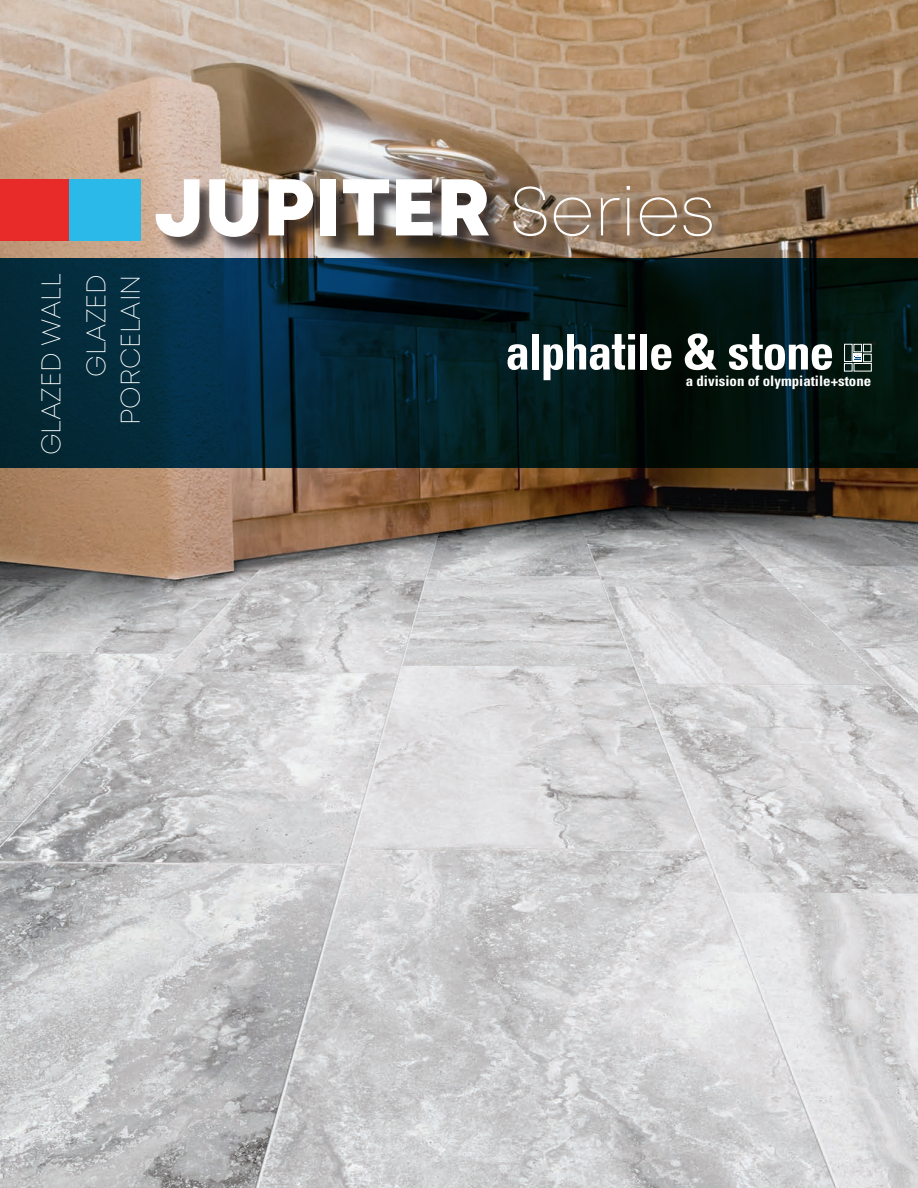
<style>
.page{position:relative;width:918px;height:1188px;background:#fff}
.page>*{position:absolute;margin:0;border:0;box-sizing:border-box;transform-origin:0 0}
.t1{font:80.25px "Mont Heavy DEMO";color:#fff}
.t2{font:27px/45px "Mont Extra Light DEMO";color:#fff;text-align:right}
.t3{font:700 condensed 14.4px "Univers";color:#fff}
.s1{font-family:"Mont Extra Light DEMO";font-size:69.3px}
</style>
<div class="page">
<img style="left:0;top:0;width:918px;height:1188px">
<div style="left:158px;top:182px;width:572px;height:73px;background:#231f20;opacity:.75"></div>
<div style="left:0;top:179px;width:75px;height:61px;background:#e82b28"></div>
<div style="left:69px;top:179px;width:71px;height:61px;background:#2bb9e9"></div>
<svg style="left:0;top:258px;width:918px;height:210px;background:#032028"></svg>
<svg style="left:508px;top:344px;width:19px;height:26px"></svg>
<div style="left:532px;top:334px;width:7px;height:36px;background:#fff"></div>
<svg style="left:544px;top:334px;width:91px;height:46px"></svg>
<div style="left:640px;top:334px;width:7px;height:36px;background:#fff"></div>
<svg style="left:651px;top:344px;width:21px;height:26px"></svg>
<svg style="left:685px;top:333px;width:32px;height:37px"></svg>
<svg style="left:729px;top:334px;width:103px;height:36px"></svg>
<svg style="left:844px;top:342px;width:32px;height:30px"></svg>
<h2 class="t2" style="left:29px;top:455px;width:183px;rotate:-90deg">GLAZED WALL<br>GLAZED</h2>
<h2 class="t2" style="left:108px;top:425px;width:152px;rotate:-90deg">PORCELAIN</h2>
<h1 class="t1" style="left:155px;top:162px;width:562px">JUPITER <span class="s1">Series</span></h1>
<p class="t3" style="left:686px;top:372px;width:187px">a division of olympiatile+stone</p>
</div>
